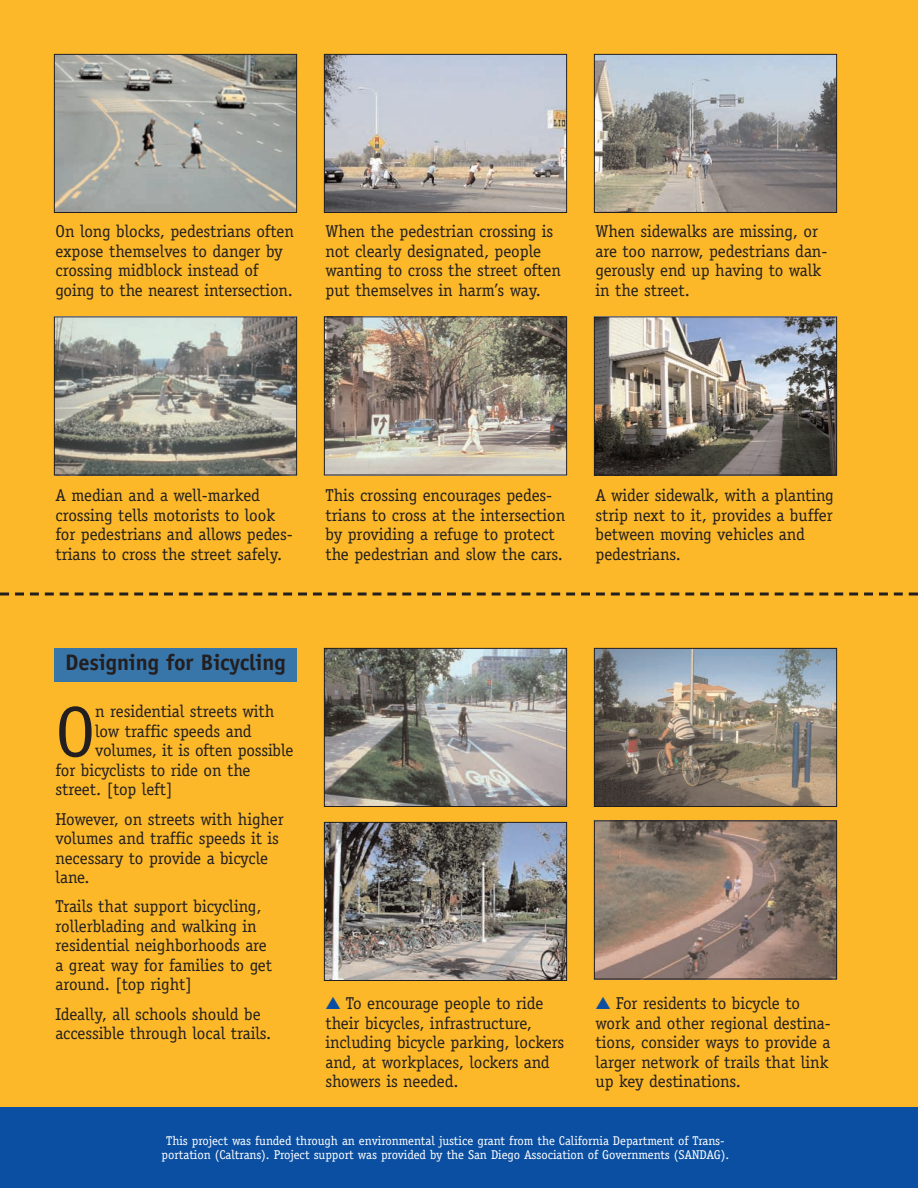
<style>
.page{position:relative;width:918px;height:1188px;background:#fff}
.page>*{position:absolute;margin:0;border:0;box-sizing:border-box;transform-origin:0 0}
.t1{font:71.7px "Officina Serif";color:#231f20}
.t2{font:700 22.5px "Officina Sans";letter-spacing:-.005em;color:#231f20}
.t3{font:17.25px/19.5px "Officina Serif";letter-spacing:-.005em;color:#231f20}
.t4{font:12.75px/14.2px "Officina Serif";letter-spacing:-.005em;color:#fff;text-align:center}
.s1{color:#0a4fa2}
</style>
<div class="page">
<div style="left:0;top:0;width:918px;height:1107px;background:#fcb828"></div>
<div style="left:0;top:1107px;width:918px;height:81px;background:#0a4fa2"></div>
<svg style="left:0;top:592px;width:918px;height:4px"></svg>
<img style="left:56px;top:56px;width:239px;height:155px">
<div style="left:54px;top:54px;width:243px;height:159px;border:1px solid #231f20"></div>
<img style="left:326px;top:56px;width:239px;height:155px">
<div style="left:324px;top:54px;width:243px;height:159px;border:1px solid #231f20"></div>
<img style="left:596px;top:56px;width:239px;height:155px">
<div style="left:594px;top:54px;width:243px;height:159px;border:1px solid #231f20"></div>
<img style="left:56px;top:318px;width:239px;height:155px">
<div style="left:54px;top:316px;width:243px;height:159px;border:1px solid #231f20"></div>
<img style="left:326px;top:318px;width:239px;height:155px">
<div style="left:324px;top:316px;width:243px;height:159px;border:1px solid #231f20"></div>
<img style="left:596px;top:318px;width:239px;height:155px">
<div style="left:594px;top:316px;width:243px;height:159px;border:1px solid #231f20"></div>
<img style="left:596px;top:822px;width:239px;height:155px">
<div style="left:594px;top:820px;width:243px;height:159px;border:1px solid #231f20"></div>
<img style="left:326px;top:824px;width:239px;height:155px">
<div style="left:324px;top:822px;width:243px;height:159px;border:1px solid #231f20"></div>
<img style="left:596px;top:650px;width:239px;height:155px">
<div style="left:594px;top:648px;width:243px;height:159px;border:1px solid #231f20"></div>
<img style="left:326px;top:650px;width:239px;height:155px">
<div style="left:324px;top:648px;width:243px;height:159px;border:1px solid #231f20"></div>
<div style="left:54px;top:648px;width:243px;height:33px;background:#3875a9"></div>
<p class="t3" style="left:56px;top:223px;width:240px">On long blocks, pedestrians often expose themselves to danger by crossing midblock instead of going to the nearest intersection.</p>
<p class="t3" style="left:326px;top:223px;width:237px">When the pedestrian crossing is not clearly designated, people wanting to cross the street often put themselves in harm’s way.</p>
<p class="t3" style="left:596px;top:223px;width:234px">When sidewalks are missing, or are too narrow, pedestrians dan&shy;gerously end up having to walk in the street.</p>
<p class="t3" style="left:56px;top:487px;width:239px">A median and a well-marked crossing tells motorists to look for pedestrians and allows pedes&shy;trians to cross the street safely.</p>
<p class="t3" style="left:326px;top:487px;width:241px">This crossing encourages pedes&shy;trians to cross at the intersection by providing a refuge to protect the pedestrian and slow the cars.</p>
<p class="t3" style="left:596px;top:487px;width:240px">A wider sidewalk, with a planting strip next to it, provides a buffer between moving vehicles and pedestrians.</p>
<h2 class="t2" style="left:65px;top:654px;width:222px">Designing for Bicycling</h2>
<h1 class="t1" style="left:56px;top:705px;width:41px">O</h1>
<p class="t3" style="left:95px;top:703px;width:181px">n residential streets with</p>
<p class="t3" style="left:95px;top:723px;width:158px">low traffic speeds and</p>
<p class="t3" style="left:95px;top:742px;width:200px">volumes, it is often possible</p>
<p class="t3" style="left:56px;top:762px;width:197px">for bicyclists to ride on the</p>
<p class="t3" style="left:56px;top:781px;width:119px">street. [top left]</p>
<p class="t3" style="left:56px;top:810px;width:230px">However, on streets with higher volumes and traffic speeds it is necessary to provide a bicycle lane.</p>
<p class="t3" style="left:56px;top:898px;width:218px">Trails that support bicycling, rollerblading and walking in residential neighborhoods are a great way for families to get around. [top right]</p>
<p class="t3" style="left:56px;top:1005px;width:217px">Ideally, all schools should be accessible through local trails.</p>
<p class="t3" style="left:325px;top:995px;width:240px"><span class="s1">▲</span> To encourage people to ride their bicycles, infrastructure, including bicycle parking, lockers and, at workplaces, lockers and showers is needed.</p>
<p class="t3" style="left:595px;top:995px;width:237px"><span class="s1">▲</span> For residents to bicycle to work and other regional destina&shy;tions, consider ways to provide a larger network of trails that link up key destinations.</p>
<p class="t4" style="left:162px;top:1134px;width:569px">This project was funded through an environmental justice grant from the California Department of Trans&shy;portation (Caltrans). Project support was provided by the San Diego Association of Governments (SANDAG).</p>
</div>
